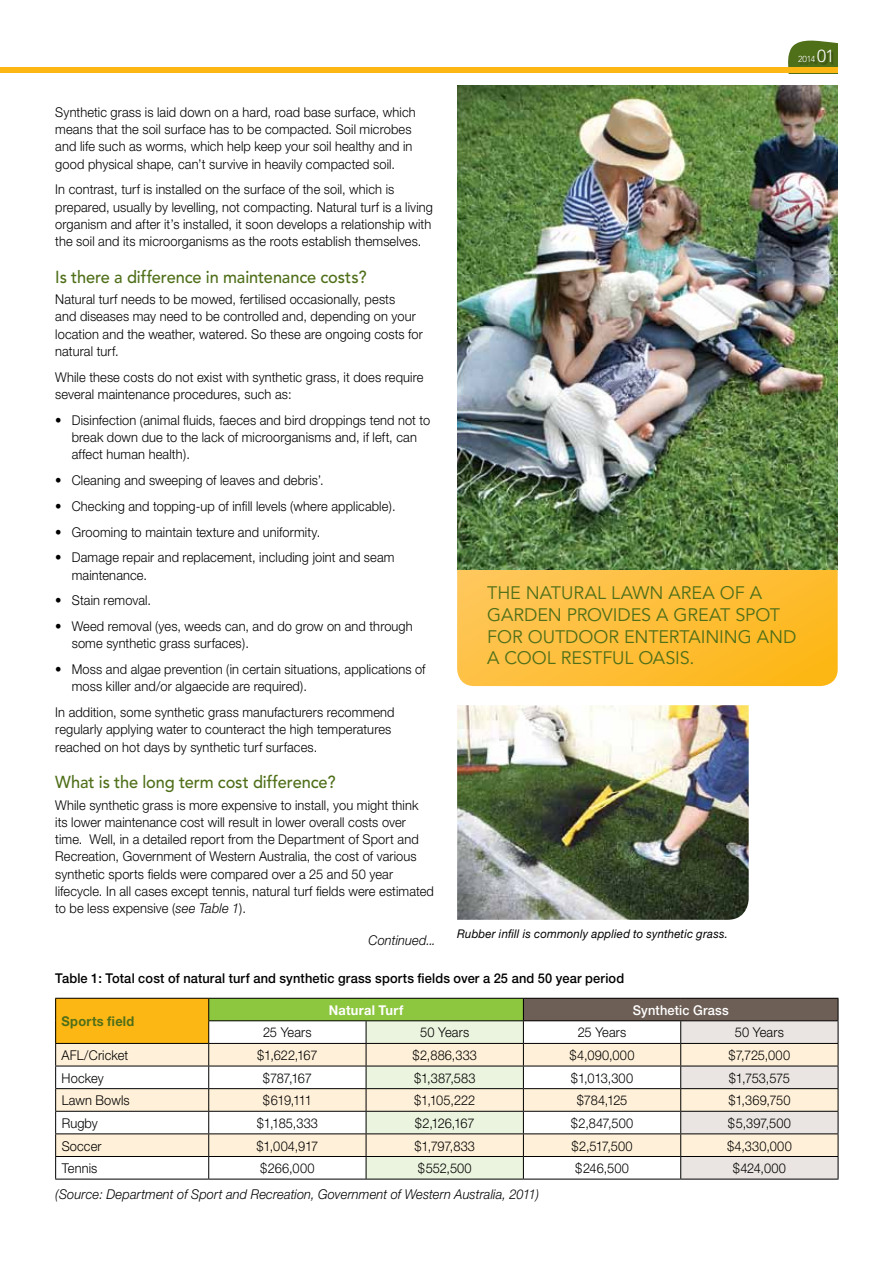
<style>
.page{position:relative;width:893px;height:1263px;background:#fff}
.page>*{position:absolute;margin:0;border:0;box-sizing:border-box;transform-origin:0 0}
.t1{font:18px/21.6px "Avenir";letter-spacing:-.005em;color:#4f6f19}
.t2{font:500 17.25px "Avenir";letter-spacing:-.005em;color:#4f6f19;scale:.95 1}
.t3{font:300 13.5px/17.2px "Helvetica Neue";letter-spacing:.01em;color:#000;scale:.95 1}
.t4{font:italic 300 13.5px "Helvetica Neue";letter-spacing:.01em;color:#000;scale:.95 1}
.t5{font:500 13.5px "Helvetica Neue";letter-spacing:.01em;color:#000;scale:.95 1}
.t6{font:500 13.5px "Helvetica Neue";letter-spacing:.015em;color:#fff;scale:.95 1}
.t7{font:700 13.5px "Helvetica Neue";letter-spacing:.02em;color:#4f6f19;scale:.95 1}
.t8{font:700 13.5px "Helvetica Neue";letter-spacing:.02em;color:#fff;scale:.95 1}
.t9{font:italic 12px "Helvetica Neue";letter-spacing:.015em;color:#000;scale:.95 1}
.t10{font:300 8.7px "Avenir";color:#fff}
.s1{font-style:italic}
.s2{font-size:17.25px}
</style>
<div class="page">
<img style="left:457px;top:705px;width:292px;height:215px">
<svg style="left:457px;top:570px;width:381px;height:116px;background:#fdbe39"></svg>
<svg style="left:787px;top:40px;width:51px;height:28px"></svg>
<div style="left:0;top:68px;width:838px;height:5px;background:#fdb714"></div>
<div style="left:798px;top:51px;width:35px;height:14px;background:#000;opacity:.35"></div>
<div style="left:56px;top:998px;width:153px;height:45px;background:#fdb714"></div>
<div style="left:209px;top:998px;width:314px;height:23px;background:#8dc63f"></div>
<div style="left:523px;top:998px;width:315px;height:23px;background:#6d5f56"></div>
<svg style="left:56px;top:1044px;width:624px;height:112px;fill:#fff1d9"></svg>
<div style="left:56px;top:1066px;width:153px;height:23px;background:#fff"></div>
<hr style="left:55px;top:998px;width:154px;height:1px;background:#000">
<hr style="left:209px;top:998px;width:157px;height:1px;background:#000">
<hr style="left:366px;top:998px;width:157px;height:1px;background:#000">
<hr style="left:523px;top:998px;width:158px;height:1px;background:#000">
<hr style="left:681px;top:998px;width:157px;height:1px;background:#000">
<hr style="left:208px;top:1020px;width:158px;height:1px;background:#000">
<hr style="left:523px;top:1020px;width:158px;height:1px;background:#000">
<hr style="left:55px;top:1043px;width:154px;height:1px;background:#000">
<hr style="left:209px;top:1043px;width:157px;height:1px;background:#000">
<hr style="left:523px;top:1043px;width:158px;height:1px;background:#000">
<hr style="left:55px;top:1066px;width:154px;height:1px;background:#000">
<hr style="left:209px;top:1066px;width:157px;height:1px;background:#000">
<hr style="left:523px;top:1066px;width:158px;height:1px;background:#000">
<hr style="left:55px;top:1088px;width:154px;height:1px;background:#000">
<hr style="left:209px;top:1088px;width:157px;height:1px;background:#000">
<hr style="left:523px;top:1088px;width:158px;height:1px;background:#000">
<hr style="left:55px;top:1111px;width:154px;height:1px;background:#000">
<hr style="left:209px;top:1111px;width:157px;height:1px;background:#000">
<hr style="left:523px;top:1111px;width:158px;height:1px;background:#000">
<hr style="left:55px;top:1133px;width:154px;height:1px;background:#000">
<hr style="left:209px;top:1133px;width:157px;height:1px;background:#000">
<hr style="left:523px;top:1133px;width:158px;height:1px;background:#000">
<hr style="left:55px;top:1156px;width:154px;height:1px;background:#000">
<svg style="left:55px;top:999px;width:1px;height:180px"></svg>
<hr style="left:209px;top:1156px;width:157px;height:1px;background:#000">
<svg style="left:208px;top:999px;width:1px;height:180px"></svg>
<hr style="left:523px;top:1156px;width:158px;height:1px;background:#000">
<svg style="left:366px;top:999px;width:158px;height:180px;background:#dbe1be"></svg>
<svg style="left:680px;top:999px;width:159px;height:180px;background:#d6cdc2"></svg>
<hr style="left:55px;top:1179px;width:154px;height:1px;background:#000">
<hr style="left:209px;top:1179px;width:157px;height:1px;background:#000">
<hr style="left:366px;top:1179px;width:157px;height:1px;background:#000">
<hr style="left:523px;top:1179px;width:158px;height:1px;background:#000">
<hr style="left:681px;top:1179px;width:157px;height:1px;background:#000">
<img style="left:457px;top:85px;width:381px;height:485px">
<p class="t3" style="left:55px;top:103px;width:381px">Synthetic grass is laid down on a hard, road base surface, which means that the soil surface has to be compacted. Soil microbes and life such as worms, which help keep your soil healthy and in good physical shape, can’t survive in heavily compacted soil.</p>
<p class="t3" style="left:55px;top:181px;width:399px">In contrast, turf is installed on the surface of the soil, which is prepared, usually by levelling, not compacting. Natural turf is a living organism and after it’s installed, it soon develops a relationship with the soil and its microorganisms as the roots establish themselves.</p>
<p class="t2" style="left:55px;top:267px;width:329px">Is there a difference in maintenance costs?</p>
<p class="t3" style="left:55px;top:290px;width:388px">Natural turf needs to be mowed, fertilised occasionally, pests<br>and diseases may need to be controlled and, depending on your location and the weather, watered. So these are ongoing costs for natural turf.</p>
<p class="t3" style="left:55px;top:368px;width:389px">While these costs do not exist with synthetic grass, it does require several maintenance procedures, such as:</p>
<p class="t3" style="left:72px;top:411px;width:379px;text-indent:-17px">• Disinfection (animal fluids, faeces and bird droppings tend not to break down due to the lack of microorganisms and, if left, can affect human health).</p>
<p class="t3" style="left:55px;top:471px;width:284px">• Cleaning and sweeping of leaves and debris’.</p>
<p class="t3" style="left:55px;top:497px;width:360px">• Checking and topping-up of infill levels (where applicable).</p>
<p class="t3" style="left:55px;top:523px;width:280px">• Grooming to maintain texture and uniformity.</p>
<p class="t3" style="left:72px;top:549px;width:341px;text-indent:-17px">• Damage repair and replacement, including joint and seam maintenance.</p>
<p class="t3" style="left:55px;top:592px;width:102px">• Stain removal.</p>
<p class="t3" style="left:72px;top:617px;width:360px;text-indent:-17px">• Weed removal (yes, weeds can, and do grow on and through some synthetic grass surfaces).</p>
<p class="t3" style="left:72px;top:660px;width:374px;text-indent:-17px">• Moss and algae prevention (in certain situations, applications of moss killer and/or algaecide are required).</p>
<p class="t3" style="left:55px;top:703px;width:359px">In addition, some synthetic grass manufacturers recommend regularly applying water to counteract the high temperatures reached on hot days by synthetic turf surfaces.</p>
<p class="t2" style="left:55px;top:772px;width:297px">What is the long term cost difference?</p>
<p class="t3" style="left:55px;top:796px;width:400px">While synthetic grass is more expensive to install, you might think its lower maintenance cost will result in lower overall costs over time. Well, in a detailed report from the Department of Sport and Recreation, Government of Western Australia, the cost of various synthetic sports fields were compared over a 25 and 50 year lifecycle. In all cases except tennis, natural turf fields were estimated to be less expensive (<span class="s1">see Table 1</span>).</p>
<p class="t10" style="left:798px;top:54px;width:38px">2014 <span class="s2">01</span></p>
<h1 class="t1" style="left:487px;top:583px;width:311px">THE NATURAL LAWN AREA OF A<br>GARDEN PROVIDES A GREAT SPOT<br>FOR OUTDOOR ENTERTAINING AND<br>A COOL RESTFUL OASIS.</h1>
<p class="t4" style="left:369px;top:932px;width:72px">Continued...</p>
<p class="t9" style="left:457px;top:926px;width:287px">Rubber infill is commonly applied to synthetic grass.</p>
<p class="t5" style="left:55px;top:970px;width:600px">Table 1: Total cost of natural turf and synthetic grass sports fields over a 25 and 50 year period</p>
<p class="t7" style="left:62px;top:1013px;width:78px">Sports field</p>
<p class="t8" style="left:329px;top:1002px;width:80px">Natural Turf</p>
<p class="t6" style="left:633px;top:1002px;width:103px">Synthetic Grass</p>
<p class="t3" style="left:263px;top:1024px;width:53px">25 Years</p>
<p class="t3" style="left:420px;top:1024px;width:53px">50 Years</p>
<p class="t3" style="left:578px;top:1024px;width:53px">25 Years</p>
<p class="t3" style="left:735px;top:1024px;width:53px">50 Years</p>
<p class="t3" style="left:62px;top:1046px;width:72px">AFL/Cricket</p>
<p class="t3" style="left:257px;top:1046px;width:65px">$1,622,167</p>
<p class="t3" style="left:412px;top:1046px;width:70px">$2,886,333</p>
<p class="t3" style="left:570px;top:1046px;width:70px">$4,090,000</p>
<p class="t3" style="left:729px;top:1046px;width:66px">$7,725,000</p>
<p class="t3" style="left:62px;top:1069px;width:46px">Hockey</p>
<p class="t3" style="left:263px;top:1069px;width:53px">$787,167</p>
<p class="t3" style="left:414px;top:1069px;width:66px">$1,387,583</p>
<p class="t3" style="left:571px;top:1069px;width:67px">$1,013,300</p>
<p class="t3" style="left:729px;top:1069px;width:66px">$1,753,575</p>
<p class="t3" style="left:62px;top:1091px;width:73px">Lawn Bowls</p>
<p class="t3" style="left:263px;top:1091px;width:53px">$619,111</p>
<p class="t3" style="left:414px;top:1091px;width:66px">$1,105,222</p>
<p class="t3" style="left:577px;top:1091px;width:55px">$784,125</p>
<p class="t3" style="left:728px;top:1091px;width:67px">$1,369,750</p>
<p class="t3" style="left:62px;top:1114px;width:40px">Rugby</p>
<p class="t3" style="left:257px;top:1114px;width:66px">$1,185,333</p>
<p class="t3" style="left:415px;top:1114px;width:64px">$2,126,167</p>
<p class="t3" style="left:571px;top:1114px;width:67px">$2,847,500</p>
<p class="t3" style="left:728px;top:1114px;width:68px">$5,397,500</p>
<p class="t3" style="left:62px;top:1137px;width:44px">Soccer</p>
<p class="t3" style="left:257px;top:1137px;width:66px">$1,004,917</p>
<p class="t3" style="left:414px;top:1137px;width:65px">$1,797,833</p>
<p class="t3" style="left:572px;top:1137px;width:66px">$2,517,500</p>
<p class="t3" style="left:727px;top:1137px;width:70px">$4,330,000</p>
<p class="t3" style="left:62px;top:1159px;width:39px">Tennis</p>
<p class="t3" style="left:260px;top:1159px;width:59px">$266,000</p>
<p class="t3" style="left:418px;top:1159px;width:58px">$552,500</p>
<p class="t3" style="left:575px;top:1159px;width:58px">$246,500</p>
<p class="t3" style="left:733px;top:1159px;width:58px">$424,000</p>
<p class="t4" style="left:55px;top:1186px;width:511px">(Source: Department of Sport and Recreation, Government of Western Australia, 2011)</p>
</div>
